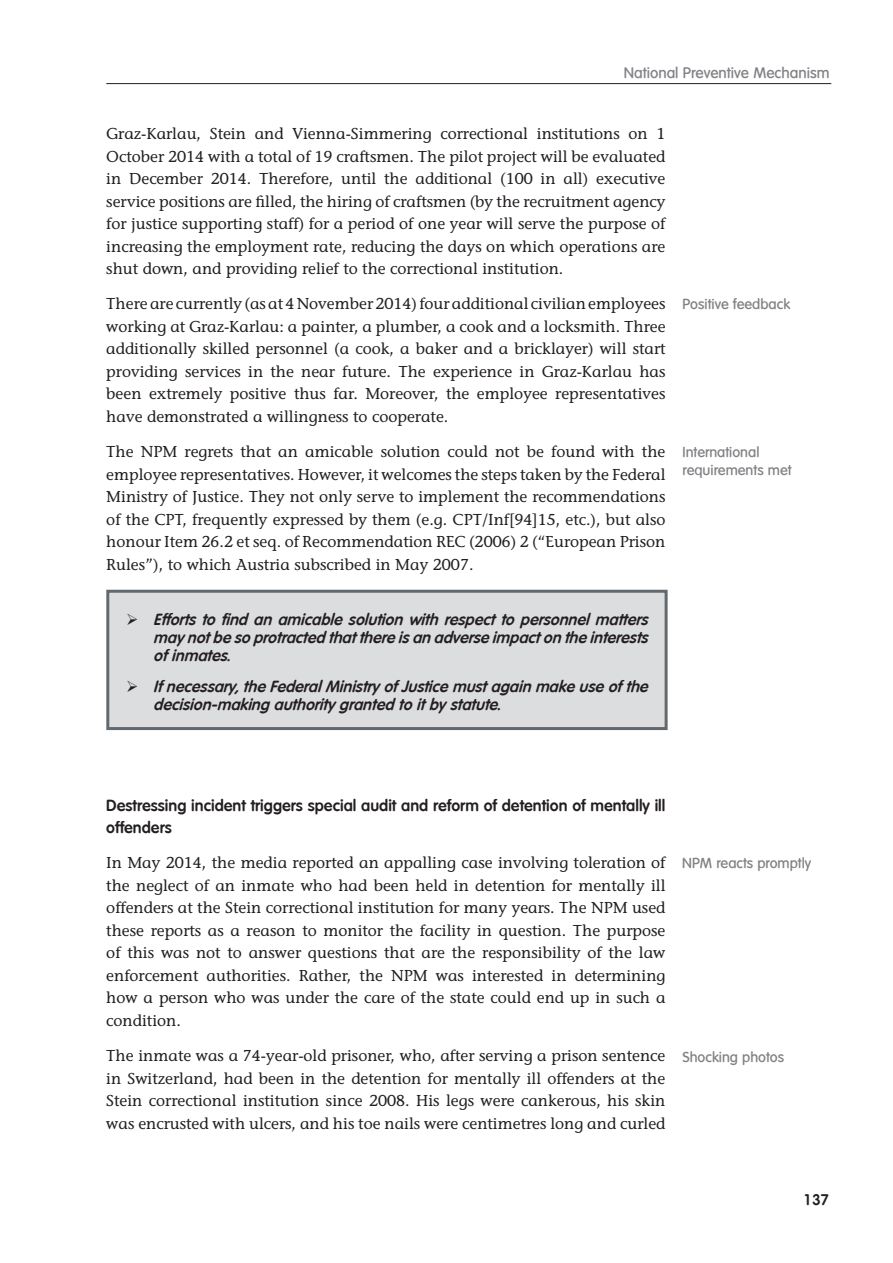
<style>
.page{position:relative;width:893px;height:1263px;background:#fff}
.page>*{position:absolute;margin:0;border:0;box-sizing:border-box;transform-origin:0 0}
.Fliesstext{font:500 15.75px/22.5px "Stone Informal Std";color:#231f20;text-align:justify}
.t1{font:italic 600 15.75px/18px "Volkswagen";color:#231f20;text-align:justify}
.Fliesstext-2{font:600 15.75px/22.5px "Volkswagen";color:#231f20}
.Kopfzeilelinks{font:500 15px "Volkswagen";color:#808285}
.t2{font:600 15px "Volkswagen";color:#231f20}
.t3{font:500 14.25px/18px "Volkswagen";color:#808285}
</style>
<div class="page">
<hr style="left:106px;top:83px;width:725px;height:1px;background:#231f20">
<div style="left:108px;top:591px;width:558px;height:137px;background:#dcdddf"></div>
<div style="left:106px;top:590px;width:562px;height:140px;border:3px solid #626a6f"></div>
<p class="Kopfzeilelinks" style="left:624px;top:64px;width:207px">National Preventive Mechanism</p>
<p class="Fliesstext" style="left:106px;top:122px;width:561px">Graz-Karlau, Stein and Vienna-Simmering correctional institutions on 1<br>October 2014 with a total of 19 craftsmen. The pilot project will be evaluated in December 2014. Therefore, until the additional (100 in all) executive service positions are filled, the hiring of craftsmen (by the recruitment agency for justice supporting staff) for a period of one year will serve the purpose of increasing the employment rate, reducing the days on which operations are shut down, and providing relief to the correctional institution.</p>
<p class="Fliesstext" style="left:106px;top:293px;width:561px">There are currently (as at 4 November 2014) four additional civilian employees working at Graz-Karlau: a painter, a plumber, a cook and a locksmith. Three additionally skilled personnel (a cook, a baker and a bricklayer) will start providing services in the near future. The experience in Graz-Karlau has been extremely positive thus far. Moreover, the employee representatives have demonstrated a willingness to cooperate.</p>
<p class="Fliesstext" style="left:106px;top:440px;width:561px">The NPM regrets that an amicable solution could not be found with the employee representatives. However, it welcomes the steps taken by the Federal Ministry of Justice. They not only serve to implement the recommendations of the CPT, frequently expressed by them (e.g. CPT/Inf[94]15, etc.), but also honour Item 26.2 et seq. of Recommendation REC (2006) 2 (“European Prison Rules”), to which Austria subscribed in May 2007.</p>
<p class="t1" style="left:153px;top:610px;width:501px">Efforts to find an amicable solution with respect to personnel matters may notbesoprotractedthatthereisanadverseimpactontheinterests ofinmates.</p>
<p class="t1" style="left:153px;top:677px;width:501px">Ifnecessary, theFederalMinistry ofJusticemustagainmakeuseofthe decision-makingauthority grantedtoitby statute.</p>
<p class="t3" style="left:682px;top:295px;width:109px">Positive feedback</p>
<p class="t3" style="left:682px;top:443px;width:111px">International requirements met</p>
<p class="Fliesstext-2" style="left:106px;top:793px;width:561px">Destressing incident triggers special audit and reform of detention of mentally ill offenders</p>
<p class="Fliesstext" style="left:106px;top:851px;width:561px">In May 2014, the media reported an appalling case involving toleration of the neglect of an inmate who had been held in detention for mentally ill offenders at the Stein correctional institution for many years. The NPM used these reports as a reason to monitor the facility in question. The purpose of this was not to answer questions that are the responsibility of the law enforcement authorities. Rather, the NPM was interested in determining how a person who was under the care of the state could end up in such a condition.</p>
<p class="Fliesstext" style="left:106px;top:1044px;width:561px">The inmate was a 74-year-old prisoner, who, after serving a prison sentence in Switzerland, had been in the detention for mentally ill offenders at the Stein correctional institution since 2008. His legs were cankerous, his skin was encrusted with ulcers, and his toe nails were centimetres long and curled</p>
<p class="t3" style="left:682px;top:854px;width:130px">NPM reacts promptly</p>
<p class="t3" style="left:682px;top:1047px;width:103px">Shocking photos</p>
<p class="t2" style="left:803px;top:1191px;width:27px">137</p>
</div>
